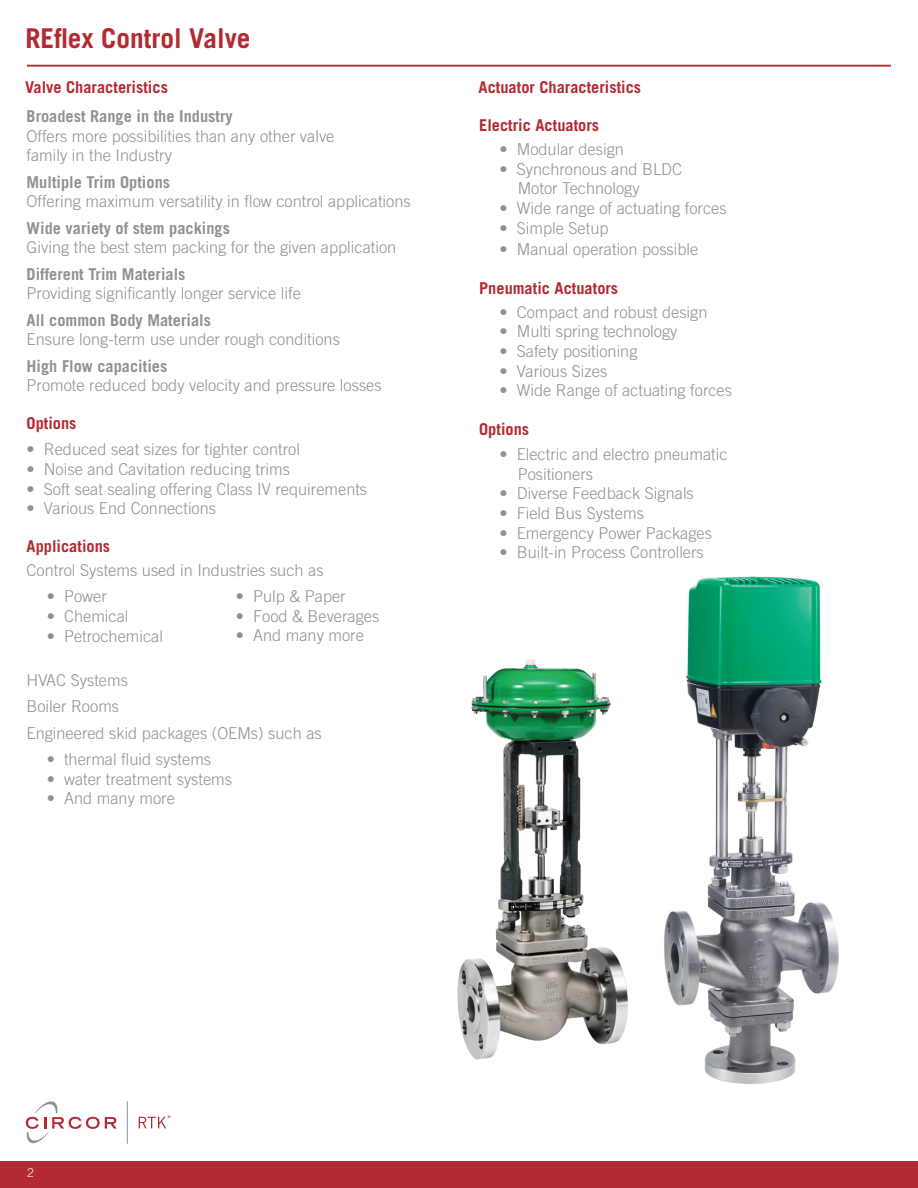
<style>
.page{position:relative;width:918px;height:1188px;background:#fff}
.page>*{position:absolute;margin:0;border:0;box-sizing:border-box;transform-origin:0 0}
.t1{font:700 27.3px "Trade Gothic LT Std";color:#b32a33}
.t2{font:300 16.35px/19.6px "Trade Gothic LT Std";color:#8f9194}
.t3{font:700 16.35px "Trade Gothic LT Std";color:#8f9194}
.t4{font:700 16.35px "Trade Gothic LT Std";color:#b32a33}
.t5{font:300 12.15px "Trade Gothic LT Std";color:#fff}
.t6{font:8.1px "Myriad Pro";color:#b32a33}
</style>
<div class="page">
<svg style="left:26px;top:1101px;width:91px;height:43px"></svg>
<hr style="left:127px;top:1101px;width:1px;height:43px;background:#8f9194">
<svg style="left:139px;top:1117px;width:27px;height:11px"></svg>
<div style="left:0;top:1161px;width:918px;height:27px;background:#b32a33"></div>
<img style="left:664px;top:576px;width:175px;height:508px">
<img style="left:457px;top:659px;width:171px;height:401px">
<hr style="left:27px;top:65px;width:864px;height:1px;background:#b32a33">
<svg style="left:511px;top:903px;width:21px;height:7px"></svg>
<p class="t1" style="left:25px;top:22px;width:227px">REflex Control Valve</p>
<p class="t4" style="left:25px;top:77px;width:144px">Valve Characteristics</p>
<p class="t4" style="left:479px;top:77px;width:164px">Actuator Characteristics</p>
<p class="t3" style="left:27px;top:106px;width:208px">Broadest Range in the Industry</p>
<p class="t2" style="left:27px;top:126px;width:309px">Offers more possibilities than any other valve family in the Industry</p>
<p class="t3" style="left:27px;top:172px;width:145px">Multiple Trim Options</p>
<p class="t2" style="left:27px;top:192px;width:386px">Offering maximum versatility in flow control applications</p>
<p class="t3" style="left:27px;top:218px;width:205px">Wide variety of stem packings</p>
<p class="t2" style="left:27px;top:238px;width:371px">Giving the best stem packing for the given application</p>
<p class="t3" style="left:27px;top:264px;width:160px">Different Trim Materials</p>
<p class="t2" style="left:27px;top:284px;width:276px">Providing significantly longer service life</p>
<p class="t3" style="left:27px;top:310px;width:186px">All common Body Materials</p>
<p class="t2" style="left:27px;top:330px;width:315px">Ensure long-term use under rough conditions</p>
<p class="t3" style="left:27px;top:356px;width:142px">High Flow capacities</p>
<p class="t2" style="left:27px;top:376px;width:357px">Promote reduced body velocity and pressure losses</p>
<p class="t4" style="left:27px;top:413px;width:51px">Options</p>
<p class="t2" style="left:27px;top:439px;width:275px">• Reduced seat sizes for tighter control</p>
<p class="t2" style="left:27px;top:459px;width:265px">• Noise and Cavitation reducing trims</p>
<p class="t2" style="left:27px;top:479px;width:342px">• Soft seat sealing offering Class IV requirements</p>
<p class="t2" style="left:27px;top:498px;width:191px">• Various End Connections</p>
<p class="t4" style="left:27px;top:536px;width:85px">Applications</p>
<p class="t2" style="left:27px;top:560px;width:299px">Control Systems used in Industries such as</p>
<p class="t2" style="left:47px;top:586px;width:61px">• Power</p>
<p class="t2" style="left:47px;top:606px;width:83px">• Chemical</p>
<p class="t2" style="left:47px;top:626px;width:118px">• Petrochemical</p>
<p class="t2" style="left:27px;top:670px;width:103px">HVAC Systems</p>
<p class="t2" style="left:27px;top:696px;width:94px">Boiler Rooms</p>
<p class="t2" style="left:27px;top:723px;width:297px">Engineered skid packages (OEMs) such as</p>
<p class="t2" style="left:47px;top:749px;width:166px">• thermal fluid systems</p>
<p class="t2" style="left:47px;top:769px;width:187px">• water treatment systems</p>
<p class="t2" style="left:47px;top:788px;width:130px">• And many more</p>
<p class="t2" style="left:236px;top:586px;width:111px">• Pulp &amp; Paper</p>
<p class="t2" style="left:236px;top:606px;width:145px">• Food &amp; Beverages</p>
<p class="t2" style="left:236px;top:626px;width:130px">• And many more</p>
<p class="t4" style="left:479px;top:115px;width:121px">Electric Actuators</p>
<p class="t2" style="left:499px;top:139px;width:126px">• Modular design</p>
<p class="t2" style="left:518px;top:159px;width:166px;text-indent:-18px">• Synchronous and BLDC<br>Motor Technology</p>
<p class="t2" style="left:499px;top:198px;width:229px">• Wide range of actuating forces</p>
<p class="t2" style="left:499px;top:218px;width:111px">• Simple Setup</p>
<p class="t2" style="left:499px;top:239px;width:200px">• Manual operation possible</p>
<p class="t4" style="left:479px;top:278px;width:140px">Pneumatic Actuators</p>
<p class="t2" style="left:499px;top:302px;width:210px">• Compact and robust design</p>
<p class="t2" style="left:499px;top:322px;width:180px">• Multi spring technology</p>
<p class="t2" style="left:499px;top:341px;width:140px">• Safety positioning</p>
<p class="t2" style="left:499px;top:361px;width:109px">• Various Sizes</p>
<p class="t2" style="left:499px;top:380px;width:234px">• Wide Range of actuating forces</p>
<p class="t4" style="left:479px;top:419px;width:51px">Options</p>
<p class="t2" style="left:518px;top:444px;width:211px;text-indent:-18px">• Electric and electro pneumatic<br>Positioners</p>
<p class="t2" style="left:499px;top:484px;width:196px">• Diverse Feedback Signals</p>
<p class="t2" style="left:499px;top:503px;width:146px">• Field Bus Systems</p>
<p class="t2" style="left:499px;top:523px;width:214px">• Emergency Power Packages</p>
<p class="t2" style="left:499px;top:542px;width:206px">• Built-in Process Controllers</p>
<p class="t5" style="left:27px;top:1166px;width:8px">2</p>
<p class="t6" style="left:168px;top:1113px;width:5px">®</p>
</div>
